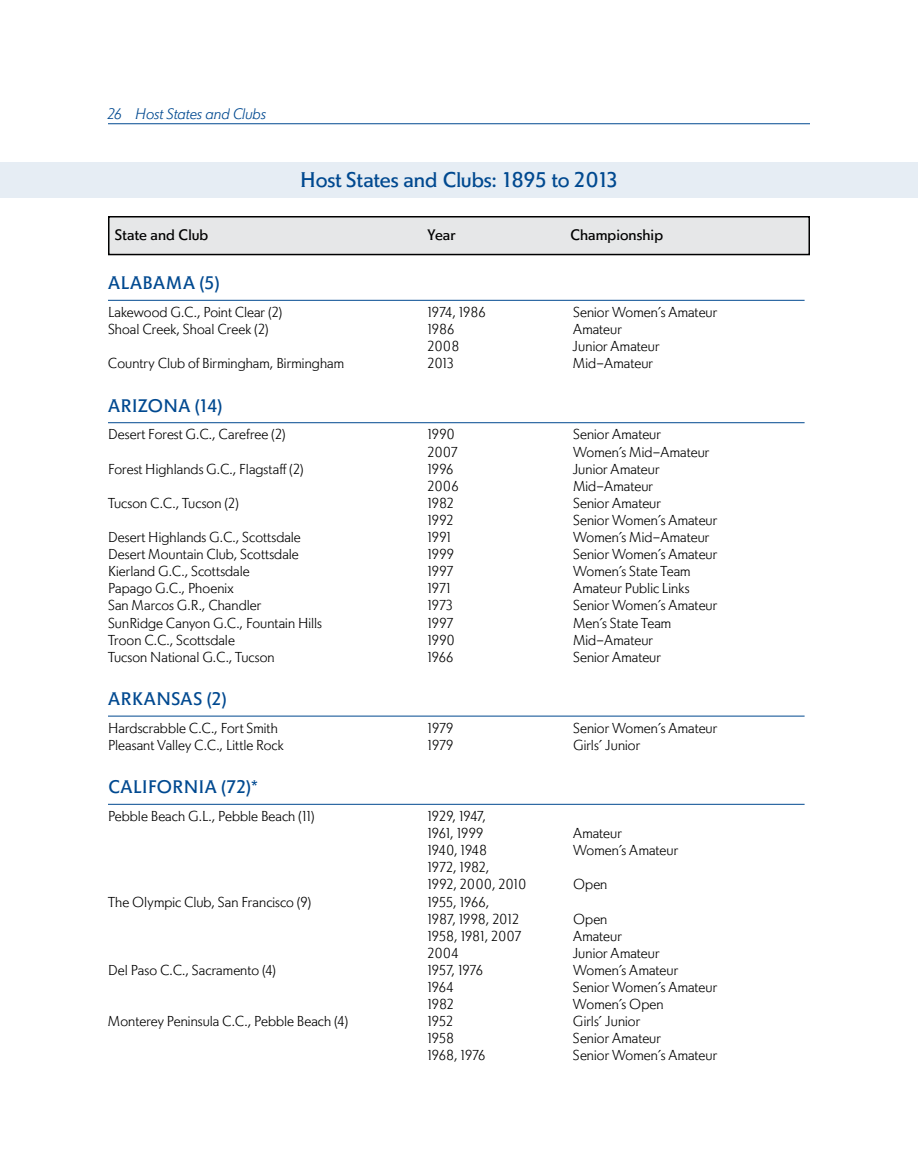
<style>
.page{position:relative;width:918px;height:1161px;background:#fff}
.page>*{position:absolute;margin:0;border:0;box-sizing:border-box;transform-origin:0 0}
.t1{font:21px "Memo Pro";letter-spacing:-.005em;color:#004990}
.t2{font:18px "Memo Pro";letter-spacing:.02em;color:#004990}
.t3{font:15px "Memo Pro";letter-spacing:.005em;color:#000}
.t4{font:italic 300 15px "Memo Pro";color:#004990}
.t5{font:300 14.25px/17.1px "Memo Pro";letter-spacing:.005em;color:#000}
</style>
<div class="page">
<hr style="left:108px;top:300px;width:697px;height:1px;background:#004990">
<hr style="left:108px;top:422px;width:697px;height:1px;background:#004990">
<hr style="left:108px;top:716px;width:697px;height:1px;background:#004990">
<hr style="left:108px;top:804px;width:697px;height:1px;background:#004990">
<div style="left:0;top:162px;width:918px;height:36px;background:#e6edf4"></div>
<div style="left:109px;top:217px;width:700px;height:38px;background:#e6e7e8"></div>
<div style="left:108px;top:216px;width:702px;height:39px;border:2px solid #000"></div>
<hr style="left:108px;top:123px;width:702px;height:1px;background:#004990">
<p class="t4" style="left:108px;top:105px;width:160px">26 Host States and Clubs</p>
<h1 class="t1" style="left:300px;top:167px;width:320px">Host States and Clubs: 1895 to 2013</h1>
<p class="t3" style="left:115px;top:226px;width:95px">State and Club</p>
<p class="t3" style="left:428px;top:226px;width:29px">Year</p>
<p class="t3" style="left:570px;top:226px;width:95px">Championship</p>
<p class="t2" style="left:108px;top:272px;width:113px">ALABAMA (5)</p>
<p class="t5" style="left:108px;top:304px;width:176px">Lakewood G.C., Point Clear (2)</p>
<p class="t5" style="left:427px;top:304px;width:60px">1974, 1986</p>
<p class="t5" style="left:573px;top:304px;width:146px">Senior Women’s Amateur</p>
<p class="t5" style="left:108px;top:321px;width:162px">Shoal Creek, Shoal Creek (2)</p>
<p class="t5" style="left:427px;top:321px;width:28px">1986</p>
<p class="t5" style="left:573px;top:321px;width:50px">Amateur</p>
<p class="t5" style="left:427px;top:338px;width:33px">2008</p>
<p class="t5" style="left:573px;top:338px;width:88px">Junior Amateur</p>
<p class="t5" style="left:108px;top:355px;width:238px">Country Club of Birmingham, Birmingham</p>
<p class="t5" style="left:427px;top:355px;width:28px">2013</p>
<p class="t5" style="left:573px;top:355px;width:82px">Mid-Amateur</p>
<p class="t2" style="left:108px;top:394px;width:116px">ARIZONA (14)</p>
<p class="t5" style="left:108px;top:426px;width:179px">Desert Forest G.C., Carefree (2)</p>
<p class="t5" style="left:427px;top:426px;width:29px">1990</p>
<p class="t5" style="left:573px;top:426px;width:89px">Senior Amateur</p>
<p class="t5" style="left:427px;top:443px;width:32px">2007</p>
<p class="t5" style="left:573px;top:443px;width:138px">Women’s Mid-Amateur</p>
<p class="t5" style="left:108px;top:460px;width:197px">Forest Highlands G.C., Flagstaff (2)</p>
<p class="t5" style="left:427px;top:460px;width:27px">1996</p>
<p class="t5" style="left:573px;top:460px;width:88px">Junior Amateur</p>
<p class="t5" style="left:427px;top:477px;width:32px">2006</p>
<p class="t5" style="left:573px;top:477px;width:82px">Mid-Amateur</p>
<p class="t5" style="left:108px;top:494px;width:132px">Tucson C.C., Tucson (2)</p>
<p class="t5" style="left:427px;top:494px;width:28px">1982</p>
<p class="t5" style="left:573px;top:494px;width:89px">Senior Amateur</p>
<p class="t5" style="left:427px;top:511px;width:28px">1992</p>
<p class="t5" style="left:573px;top:511px;width:146px">Senior Women’s Amateur</p>
<p class="t5" style="left:108px;top:529px;width:194px">Desert Highlands G.C., Scottsdale</p>
<p class="t5" style="left:427px;top:529px;width:25px">1991</p>
<p class="t5" style="left:573px;top:529px;width:138px">Women’s Mid-Amateur</p>
<p class="t5" style="left:108px;top:546px;width:192px">Desert Mountain Club, Scottsdale</p>
<p class="t5" style="left:427px;top:546px;width:28px">1999</p>
<p class="t5" style="left:573px;top:546px;width:146px">Senior Women’s Amateur</p>
<p class="t5" style="left:108px;top:563px;width:143px">Kierland G.C., Scottsdale</p>
<p class="t5" style="left:427px;top:563px;width:27px">1997</p>
<p class="t5" style="left:573px;top:563px;width:119px">Women’s State Team</p>
<p class="t5" style="left:108px;top:580px;width:127px">Papago G.C., Phoenix</p>
<p class="t5" style="left:427px;top:580px;width:25px">1971</p>
<p class="t5" style="left:573px;top:580px;width:118px">Amateur Public Links</p>
<p class="t5" style="left:108px;top:597px;width:155px">San Marcos G.R., Chandler</p>
<p class="t5" style="left:427px;top:597px;width:27px">1973</p>
<p class="t5" style="left:573px;top:597px;width:146px">Senior Women’s Amateur</p>
<p class="t5" style="left:108px;top:614px;width:216px">SunRidge Canyon G.C., Fountain Hills</p>
<p class="t5" style="left:427px;top:614px;width:27px">1997</p>
<p class="t5" style="left:573px;top:614px;width:100px">Men’s State Team</p>
<p class="t5" style="left:108px;top:631px;width:128px">Troon C.C., Scottsdale</p>
<p class="t5" style="left:427px;top:631px;width:29px">1990</p>
<p class="t5" style="left:573px;top:631px;width:82px">Mid-Amateur</p>
<p class="t5" style="left:108px;top:648px;width:168px">Tucson National G.C., Tucson</p>
<p class="t5" style="left:427px;top:648px;width:27px">1966</p>
<p class="t5" style="left:573px;top:648px;width:89px">Senior Amateur</p>
<p class="t2" style="left:108px;top:687px;width:120px">ARKANSAS (2)</p>
<p class="t5" style="left:108px;top:719px;width:171px">Hardscrabble C.C., Fort Smith</p>
<p class="t5" style="left:428px;top:719px;width:27px">1979</p>
<p class="t5" style="left:573px;top:719px;width:146px">Senior Women’s Amateur</p>
<p class="t5" style="left:108px;top:736px;width:177px">Pleasant Valley C.C., Little Rock</p>
<p class="t5" style="left:428px;top:736px;width:27px">1979</p>
<p class="t5" style="left:573px;top:736px;width:69px">Girls’ Junior</p>
<p class="t2" style="left:108px;top:776px;width:152px">CALIFORNIA (72)*</p>
<p class="t5" style="left:108px;top:808px;width:208px">Pebble Beach G.L., Pebble Beach (11)</p>
<p class="t5" style="left:427px;top:808px;width:60px">1929, 1947,<br>1961, 1999</p>
<p class="t5" style="left:573px;top:825px;width:50px">Amateur</p>
<p class="t5" style="left:427px;top:842px;width:61px">1940, 1948</p>
<p class="t5" style="left:573px;top:842px;width:107px">Women’s Amateur</p>
<p class="t5" style="left:427px;top:859px;width:101px">1972, 1982,<br>1992, 2000, 2010</p>
<p class="t5" style="left:573px;top:876px;width:36px">Open</p>
<p class="t5" style="left:108px;top:893px;width:205px">The Olympic Club, San Francisco (9)</p>
<p class="t5" style="left:427px;top:893px;width:93px">1955, 1966,<br>1987, 1998, 2012</p>
<p class="t5" style="left:573px;top:910px;width:36px">Open</p>
<p class="t5" style="left:427px;top:927px;width:95px">1958, 1981, 2007</p>
<p class="t5" style="left:573px;top:927px;width:50px">Amateur</p>
<p class="t5" style="left:427px;top:944px;width:33px">2004</p>
<p class="t5" style="left:573px;top:944px;width:88px">Junior Amateur</p>
<p class="t5" style="left:108px;top:961px;width:170px">Del Paso C.C., Sacramento (4)</p>
<p class="t5" style="left:427px;top:961px;width:57px">1957, 1976</p>
<p class="t5" style="left:573px;top:961px;width:107px">Women’s Amateur</p>
<p class="t5" style="left:427px;top:979px;width:28px">1964</p>
<p class="t5" style="left:573px;top:979px;width:146px">Senior Women’s Amateur</p>
<p class="t5" style="left:427px;top:996px;width:28px">1982</p>
<p class="t5" style="left:573px;top:996px;width:92px">Women’s Open</p>
<p class="t5" style="left:108px;top:1013px;width:242px">Monterey Peninsula C.C., Pebble Beach (4)</p>
<p class="t5" style="left:427px;top:1013px;width:27px">1952</p>
<p class="t5" style="left:573px;top:1013px;width:69px">Girls’ Junior</p>
<p class="t5" style="left:427px;top:1030px;width:28px">1958</p>
<p class="t5" style="left:573px;top:1030px;width:89px">Senior Amateur</p>
<p class="t5" style="left:427px;top:1047px;width:59px">1968, 1976</p>
<p class="t5" style="left:573px;top:1047px;width:146px">Senior Women’s Amateur</p>
</div>
